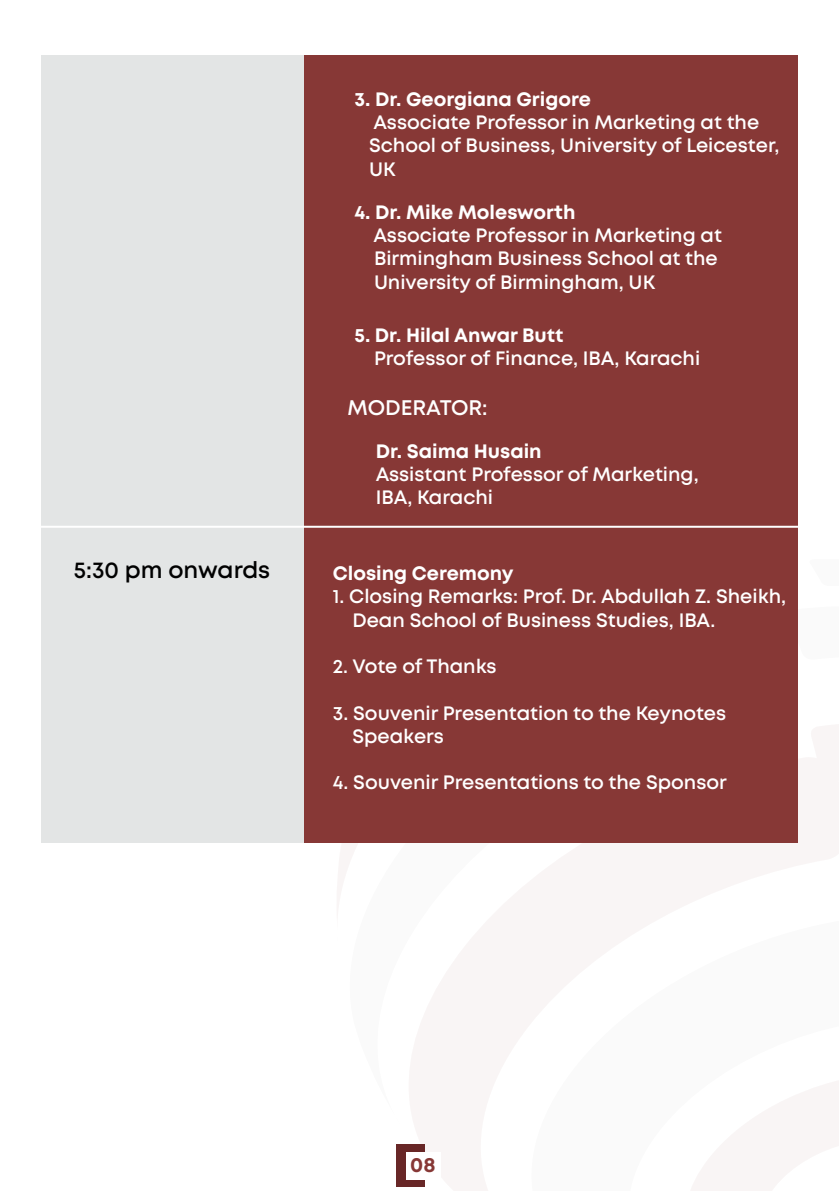
<style>
.page{position:relative;width:839px;height:1191px;background:#fff}
.page>*{position:absolute;margin:0;border:0;box-sizing:border-box;transform-origin:0 0}
.t1{font:600 23px "Mont";color:#010101}
.t2{font:600 21.2px "Mont";letter-spacing:-.005em;color:#fff}
.t3{font:700 20.6px "Mont";color:#873836}
.t4{font:600 19.4px/23.2px "Mont";color:#fff}
.t5{font:700 19.4px "Mont";color:#fff}
</style>
<div class="page">
<svg style="left:797px;top:606px;width:1px;height:54px"></svg>
<div style="left:303px;top:55px;width:494px;height:787px;background:#873836"></div>
<div style="left:41px;top:55px;width:262px;height:787px;background:#e3e5e5"></div>
<hr style="left:41px;top:526px;width:756px;height:2px;background:#fff">
<div style="left:396px;top:1144px;width:28px;height:43px;background:#682727"></div>
<div style="left:406px;top:1152px;width:35px;height:28px;background:#fff"></div>
<p class="t1" style="left:74px;top:555px;width:198px">5:30 pm onwards</p>
<p class="t5" style="left:354px;top:86px;width:238px">3. Dr. Georgiana Grigore</p>
<p class="t4" style="left:369px;top:111px;width:412px">Associate Professor in Marketing at the<br>School of Business, University of Leicester,<br>UK</p>
<p class="t5" style="left:354px;top:199px;width:222px">4. Dr. Mike Molesworth</p>
<p class="t4" style="left:373px;top:224px;width:350px">Associate Professor in Marketing at<br>Birmingham Business School at the<br>University of Birmingham, UK</p>
<p class="t5" style="left:354px;top:322px;width:210px">5. Dr. Hilal Anwar Butt</p>
<p class="t4" style="left:374px;top:347px;width:327px">Professor of Finance, IBA, Karachi</p>
<p class="t2" style="left:347px;top:394px;width:141px">MODERATOR:</p>
<p class="t5" style="left:375px;top:439px;width:167px">Dr. Saima Husain</p>
<p class="t4" style="left:375px;top:463px;width:324px">Assistant Professor of Marketing,<br>IBA, Karachi</p>
<p class="t5" style="left:333px;top:561px;width:182px">Closing Ceremony</p>
<p class="t4" style="left:352px;top:585px;width:435px;text-indent:-20px">1. Closing Remarks: Prof. Dr. Abdullah Z. Sheikh,<br>Dean School of Business Studies, IBA.</p>
<p class="t4" style="left:333px;top:655px;width:165px">2. Vote of Thanks</p>
<p class="t4" style="left:352px;top:701px;width:375px;text-indent:-20px">3. Souvenir Presentation to the Keynotes<br>Speakers</p>
<p class="t4" style="left:333px;top:771px;width:395px">4. Souvenir Presentations to the Sponsor</p>
<p class="t3" style="left:410px;top:1152px;width:27px">08</p>
</div>
